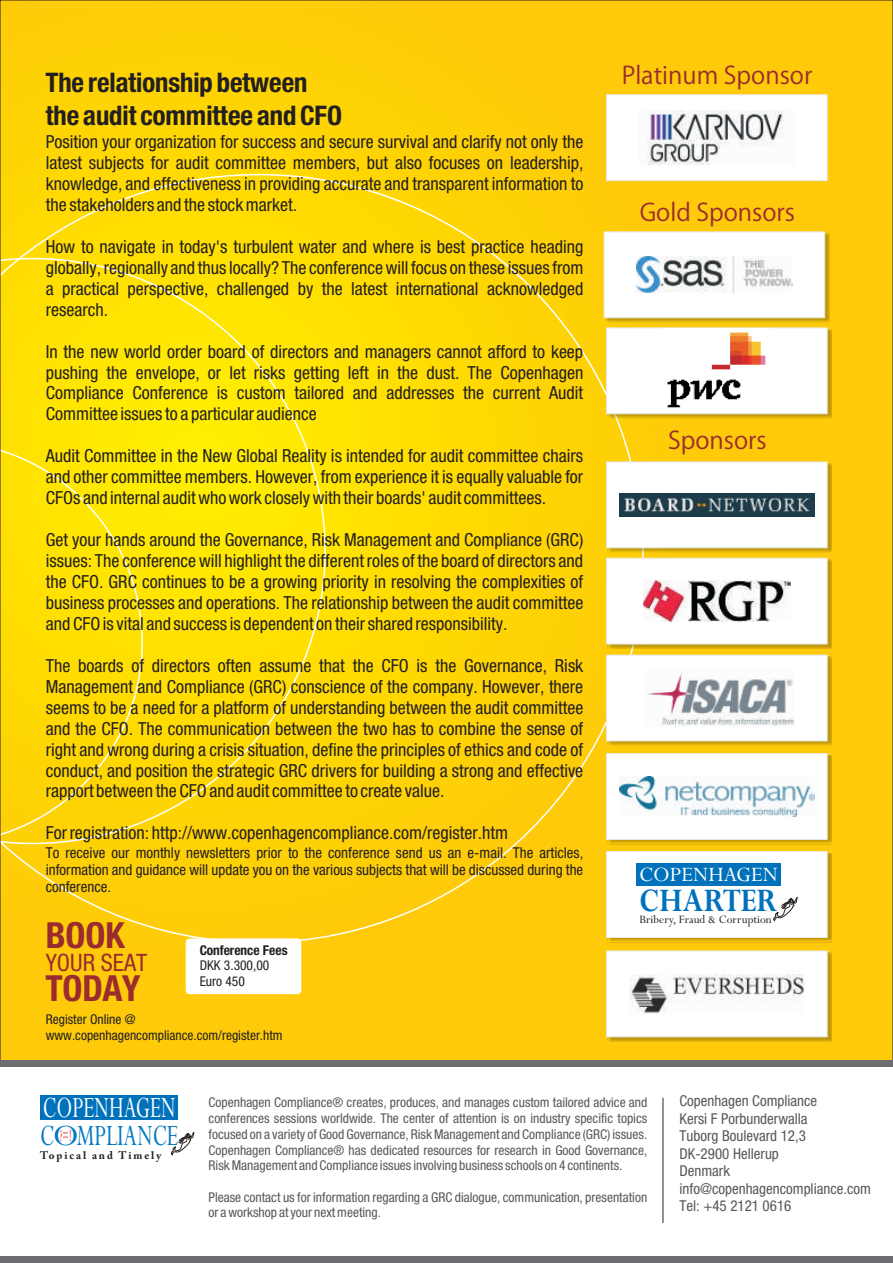
<style>
.page{position:relative;width:893px;height:1263px;background:#feca0a}
.page>*{position:absolute;margin:0;border:0;box-sizing:border-box;transform-origin:0 0}
.t1{font:700 36.3px "Perpetua";color:#0072bc;scale:.86 1}
.t2{font:36px "Heavenetica Cond 7 Bold SH";color:#9a2c2f}
.t3{font:33.15px "Perpetua";color:#0078c0;scale:.7 1}
.t4{font:33.15px "Perpetua";color:#fff;scale:.66 1}
.t5{font:27px/33px "Heavenetica Cond 7 Bold SH";color:#231f20}
.t6{font:24px "Koz Go Pro";color:#9a2c2f}
.t7{font:24px "Heavenetica Cond 5 SH";color:#9a2c2f}
.t8{font:22.95px "Perpetua";color:#fff}
.t9{font:18.6px "Perpetua";color:#ee1d23;scale:.52 1}
.t10{font:18px/21px "Heavenetica Cond 5 SH";color:#231f20;text-align:justify}
.t11{font:15px/17.4px "Heavenetica Cond 5 SH";color:#231f20;text-align:justify}
.t12{font:15px/17.4px "Heavenetica Cond 5 SH";color:#57585a}
.t13{font:13.5px/15.8px "Heavenetica Cond 5 SH";color:#57585a;text-align:justify}
.t14{font:13.5px/15.8px "Heavenetica Cond 5 SH";color:#231f20}
.t15{font:13.5px "Heavenetica Cond 7 Bold SH";color:#231f20}
.t16{font:12.75px "Perpetua";color:#231f20}
.t17{font:700 10.95px "Adobe Caslon Pro";letter-spacing:.17em;color:#231f20}
</style>
<div class="page">
<svg style="left:2px;top:174px;width:642px;height:769px"></svg>
<div style="left:608px;top:559px;width:224px;height:90px;background:#231f20;opacity:.29"></div>
<div style="left:606px;top:558px;width:221px;height:86px;background:#fff"></div>
<div style="left:605px;top:233px;width:225px;height:90px;background:#231f20;opacity:.29"></div>
<div style="left:604px;top:232px;width:221px;height:86px;background:#fff"></div>
<div style="left:186px;top:938px;width:115px;height:56px;background:#fff;border-radius:4px"></div>
<div style="left:608px;top:656px;width:224px;height:90px;background:#231f20;opacity:.29"></div>
<div style="left:606px;top:655px;width:221px;height:86px;background:#fff"></div>
<img style="left:645px;top:670px;width:149px;height:56px">
<div style="left:608px;top:755px;width:224px;height:89px;background:#231f20;opacity:.29"></div>
<div style="left:606px;top:753px;width:221px;height:87px;background:#fff"></div>
<img style="left:619px;top:777px;width:196px;height:39px">
<div style="left:608px;top:853px;width:224px;height:89px;background:#231f20;opacity:.29"></div>
<div style="left:608px;top:952px;width:224px;height:90px;background:#231f20;opacity:.29"></div>
<div style="left:606px;top:951px;width:221px;height:86px;background:#fff"></div>
<svg style="left:606px;top:851px;width:221px;height:87px;background:#d0e4f1"></svg>
<div style="left:0;top:1060px;width:893px;height:203px;background:#fff"></div>
<div style="left:0;top:1257px;width:893px;height:6px;background:#6c6d70"></div>
<div style="left:0;top:1060px;width:893px;height:6px;background:#6c6d70"></div>
<svg style="left:171px;top:1132px;width:24px;height:24px"></svg>
<div style="left:40px;top:1095px;width:138px;height:25px;background:#0072bc"></div>
<img style="left:629px;top:975px;width:175px;height:38px">
<hr style="left:662px;top:1098px;width:2px;height:125px;background:#6c6d70">
<div style="left:608px;top:329px;width:224px;height:90px;background:#231f20;opacity:.29"></div>
<div style="left:606px;top:328px;width:221px;height:86px;background:#fff"></div>
<div style="left:608px;top:463px;width:224px;height:90px;background:#231f20;opacity:.29"></div>
<div style="left:606px;top:462px;width:221px;height:86px;background:#fff"></div>
<div style="left:606px;top:94px;width:221px;height:87px;background:#fff"></div>
<img style="left:663px;top:329px;width:108px;height:84px">
<img style="left:639px;top:110px;width:156px;height:55px">
<img style="left:619px;top:493px;width:195px;height:23px">
<img style="left:643px;top:581px;width:147px;height:40px">
<img style="left:636px;top:257px;width:157px;height:36px">
<h3 class="t5" style="left:46px;top:65px;width:298px">The relationship between the audit committee and CFO</h3>
<p class="t10" style="left:46px;top:132px;width:539px">Position your organization for success and secure survival and clarify not only the latest subjects for audit committee members, but also focuses on leadership, knowledge, and effectiveness in providing accurate and transparent information to the stakeholders and the stock market.</p>
<p class="t10" style="left:46px;top:237px;width:539px">How to navigate in today's turbulent water and where is best practice heading globally, regionally and thus locally? The conference will focus on these issues from a practical perspective, challenged by the latest international acknowledged research.</p>
<p class="t10" style="left:46px;top:342px;width:539px">In the new world order board of directors and managers cannot afford to keep pushing the envelope, or let risks getting left in the dust. The Copenhagen Compliance Conference is custom tailored and addresses the current Audit Committee issues to a particular audience</p>
<p class="t10" style="left:46px;top:446px;width:539px">Audit Committee in the New Global Reality is intended for audit committee chairs and other committee members. However, from experience it is equally valuable for CFOs and internal audit who work closely with their boards' audit committees.</p>
<p class="t10" style="left:46px;top:530px;width:539px">Get your hands around the Governance, Risk Management and Compliance (GRC) issues: The conference will highlight the different roles of the board of directors and the CFO. GRC continues to be a growing priority in resolving the complexities of business processes and operations. The relationship between the audit committee and CFO is vital and success is dependent on their shared responsibility.</p>
<p class="t10" style="left:46px;top:656px;width:539px">The boards of directors often assume that the CFO is the Governance, Risk Management and Compliance (GRC) conscience of the company. However, there seems to be a need for a platform of understanding between the audit committee and the CFO. The communication between the two has to combine the sense of right and wrong during a crisis situation, define the principles of ethics and code of conduct, and position the strategic GRC drivers for building a strong and effective rapport between the CFO and audit committee to create value.</p>
<p class="t10" style="left:46px;top:823px;width:464px">For registration: http://www.copenhagencompliance.com/register.htm</p>
<p class="t11" style="left:46px;top:844px;width:539px">To receive our monthly newsletters prior to the conference send us an e-mail. The articles, information and guidance will update you on the various subjects that will be discussed during the conference.</p>
<h2 class="t2" style="left:46px;top:912px;width:81px">BOOK</h2>
<h3 class="t7" style="left:46px;top:952px;width:103px">YOUR SEAT</h3>
<h2 class="t2" style="left:46px;top:965px;width:96px">TODAY</h2>
<p class="t15" style="left:200px;top:941px;width:89px">Conference Fees</p>
<p class="t14" style="left:200px;top:958px;width:71px">DKK 3.300,00<br>Euro 450</p>
<p class="t14" style="left:46px;top:1012px;width:238px">Register Online @ www.copenhagencompliance.com/register.htm</p>
<h3 class="t6" style="left:622px;top:63px;width:192px">Platinum Sponsor</h3>
<h3 class="t6" style="left:640px;top:200px;width:157px">Gold Sponsors</h3>
<h3 class="t6" style="left:668px;top:428px;width:100px">Sponsors</h3>
<p class="t8" style="left:639px;top:866px;width:141px">COPENHAGEN</p>
<p class="t16" style="left:639px;top:914px;width:134px">Bribery, Fraud &amp; Corruption</p>
<h1 class="t1" style="left:639px;top:888px;width:162px">CHARTER</h1>
<h3 class="t4" style="left:43px;top:1096px;width:203px">COPENHAGEN</h3>
<p class="t9" style="left:60px;top:1129px;width:25px">?=!</p>
<p class="t17" style="left:40px;top:1151px;width:123px">Topical and Timely</p>
<h3 class="t3" style="left:40px;top:1124px;width:200px">COMPLIANCE</h3>
<p class="t13" style="left:209px;top:1095px;width:440px">Copenhagen Compliance® creates, produces, and manages custom tailored advice and conferences sessions worldwide. The center of attention is on industry specific topics focused on a variety of Good Governance, Risk Management and Compliance (GRC) issues.<br>Copenhagen Compliance® has dedicated resources for research in Good Governance, Risk Management and Compliance issues involving business schools on 4 continents.</p>
<p class="t13" style="left:209px;top:1190px;width:440px">Please contact us for information regarding a GRC dialogue, communication, presentation or a workshop at your next meeting.</p>
<p class="t12" style="left:679px;top:1093px;width:193px">Copenhagen Compliance<br>Kersi F Porbunderwalla<br>Tuborg Boulevard 12,3<br>DK-2900 Hellerup<br>Denmark info@copenhagencompliance.com<br>Tel: +45 2121 0616</p>
</div>
